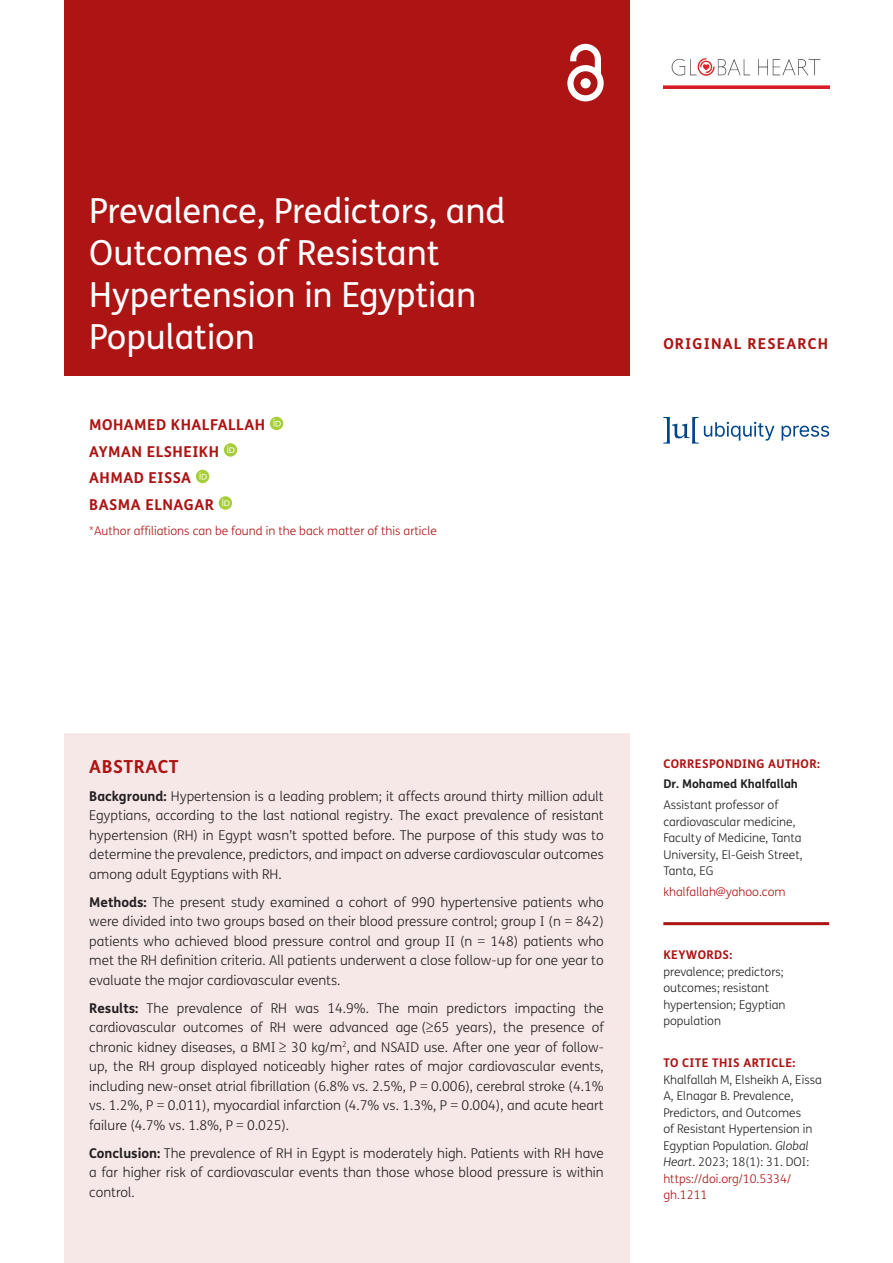
<style>
.page{position:relative;width:893px;height:1263px;background:#fff}
.page>*{position:absolute;margin:0;border:0;box-sizing:border-box;transform-origin:0 0}
.Article_Title{font:34.5px/42px "FS Me";color:#fff}
.t1{font:700 18px "FS Me";letter-spacing:.03em;color:#ad1414}
.Cover_Authors{font:700 15px "FS Me";letter-spacing:.03em;color:#ad1414}
.Cover_Authors-2{font:700 15px "FS Me";letter-spacing:.075em;color:#ad1414}
.Abstract_Copy{font:300 13.5px/19.5px "FS Me";color:#231f20;text-align:justify}
.t2{font:300 12px/16.5px "FS Me";color:#231f20}
.t3{font:300 12px "FS Me";color:#ad1414}
.t4{font:700 12px "FS Me";letter-spacing:.03em;color:#ad1414}
.t5{font:700 12px "FS Me";color:#231f20}
.s1{font-weight:700}
.s2{font-style:italic}
.s3{color:#ad1414}
</style>
<div class="page">
<div style="left:64px;top:0;width:565px;height:376px;background:#ad1414"></div>
<svg style="left:567px;top:44px;width:37px;height:57px"></svg>
<svg style="left:663px;top:417px;width:166px;height:27px"></svg>
<img style="left:664px;top:58px;width:165px;height:30px">
<hr style="left:663px;top:922px;width:166px;height:3px;background:#ad1414">
<div style="left:64px;top:734px;width:565px;height:529px;background:#f7e8e8"></div>
<svg style="left:270px;top:417px;width:13px;height:13px"></svg>
<svg style="left:273px;top:419px;width:8px;height:7px"></svg>
<div style="left:224px;top:443px;width:13px;height:14px;background:#a6ce39;border-radius:50%"></div>
<svg style="left:227px;top:446px;width:8px;height:7px"></svg>
<svg style="left:196px;top:470px;width:13px;height:13px"></svg>
<svg style="left:199px;top:472px;width:8px;height:7px"></svg>
<div style="left:219px;top:496px;width:13px;height:14px;background:#a6ce39;border-radius:50%"></div>
<svg style="left:222px;top:499px;width:8px;height:7px"></svg>
<h1 class="Article_Title" style="left:89px;top:190px;width:418px">Prevalence, Predictors, and<br>Outcomes of Resistant<br>Hypertension in Egyptian<br>Population</h1>
<p class="Cover_Authors" style="left:89px;top:415px;width:177px">MOHAMED KHALFALLAH</p>
<p class="Cover_Authors" style="left:89px;top:442px;width:131px">AYMAN ELSHEIKH</p>
<p class="Cover_Authors" style="left:89px;top:468px;width:103px">AHMAD EISSA</p>
<p class="Cover_Authors" style="left:89px;top:495px;width:126px">BASMA ELNAGAR</p>
<p class="t3" style="left:89px;top:524px;width:349px">*Author affiliations can be found in the back matter of this article</p>
<p class="Cover_Authors-2" style="left:663px;top:334px;width:166px">ORIGINAL RESEARCH</p>
<h1 class="t1" style="left:89px;top:755px;width:91px">ABSTRACT</h1>
<p class="Abstract_Copy" style="left:89px;top:786px;width:516px"><span class="s1">Background:</span> Hypertension is a leading problem; it affects around thirty million adult Egyptians, according to the last national registry. The exact prevalence of resistant hypertension (RH) in Egypt wasn’t spotted before. The purpose of this study was to determine the prevalence, predictors, and impact on adverse cardiovascular outcomes among adult Egyptians with RH.</p>
<p class="Abstract_Copy" style="left:89px;top:892px;width:516px"><span class="s1">Methods:</span> The present study examined a cohort of 990 hypertensive patients who were divided into two groups based on their blood pressure control; group I (n = 842) patients who achieved blood pressure control and group II (n = 148) patients who met the RH definition criteria. All patients underwent a close follow-up for one year to evaluate the major cardiovascular events.</p>
<p class="Abstract_Copy" style="left:89px;top:998px;width:516px"><span class="s1">Results:</span> The prevalence of RH was 14.9%. The main predictors impacting the cardiovascular outcomes of RH were advanced age (≥65 years), the presence of chronic kidney diseases, a BMI ≥ 30 kg/m<sup>2</sup>, and NSAID use. After one year of follow&shy;up, the RH group displayed noticeably higher rates of major cardiovascular events, including new-onset atrial fibrillation (6.8% vs. 2.5%, P = 0.006), cerebral stroke (4.1% vs. 1.2%, P = 0.011), myocardial infarction (4.7% vs. 1.3%, P = 0.004), and acute heart failure (4.7% vs. 1.8%, P = 0.025).</p>
<p class="Abstract_Copy" style="left:89px;top:1143px;width:516px"><span class="s1">Conclusion:</span> The prevalence of RH in Egypt is moderately high. Patients with RH have a far higher risk of cardiovascular events than those whose blood pressure is within control.</p>
<p class="t4" style="left:663px;top:756px;width:158px">CORRESPONDING AUTHOR:</p>
<p class="t5" style="left:663px;top:777px;width:136px">Dr. Mohamed Khalfallah</p>
<p class="t2" style="left:663px;top:797px;width:141px">Assistant professor of cardiovascular medicine,<br>Faculty of Medicine, Tanta<br>University, El-Geish Street,<br>Tanta, EG</p>
<p class="t3" style="left:663px;top:885px;width:124px">khalfallah@yahoo.com</p>
<p class="t4" style="left:663px;top:947px;width:71px">KEYWORDS:</p>
<p class="t2" style="left:663px;top:963px;width:124px">prevalence; predictors; outcomes; resistant hypertension; Egyptian population</p>
<p class="t4" style="left:663px;top:1055px;width:133px">TO CITE THIS ARTICLE:</p>
<p class="t2" style="left:663px;top:1071px;width:160px">Khalfallah M, Elsheikh A, Eissa<br>A, Elnagar B. Prevalence,<br>Predictors, and Outcomes<br>of Resistant Hypertension in<br>Egyptian Population. <span class="s2">Global<br>Heart</span>. 2023; 18(1): 31. DOI: <span class="s3">https://doi.org/10.5334/ gh.1211</span></p>
</div>
